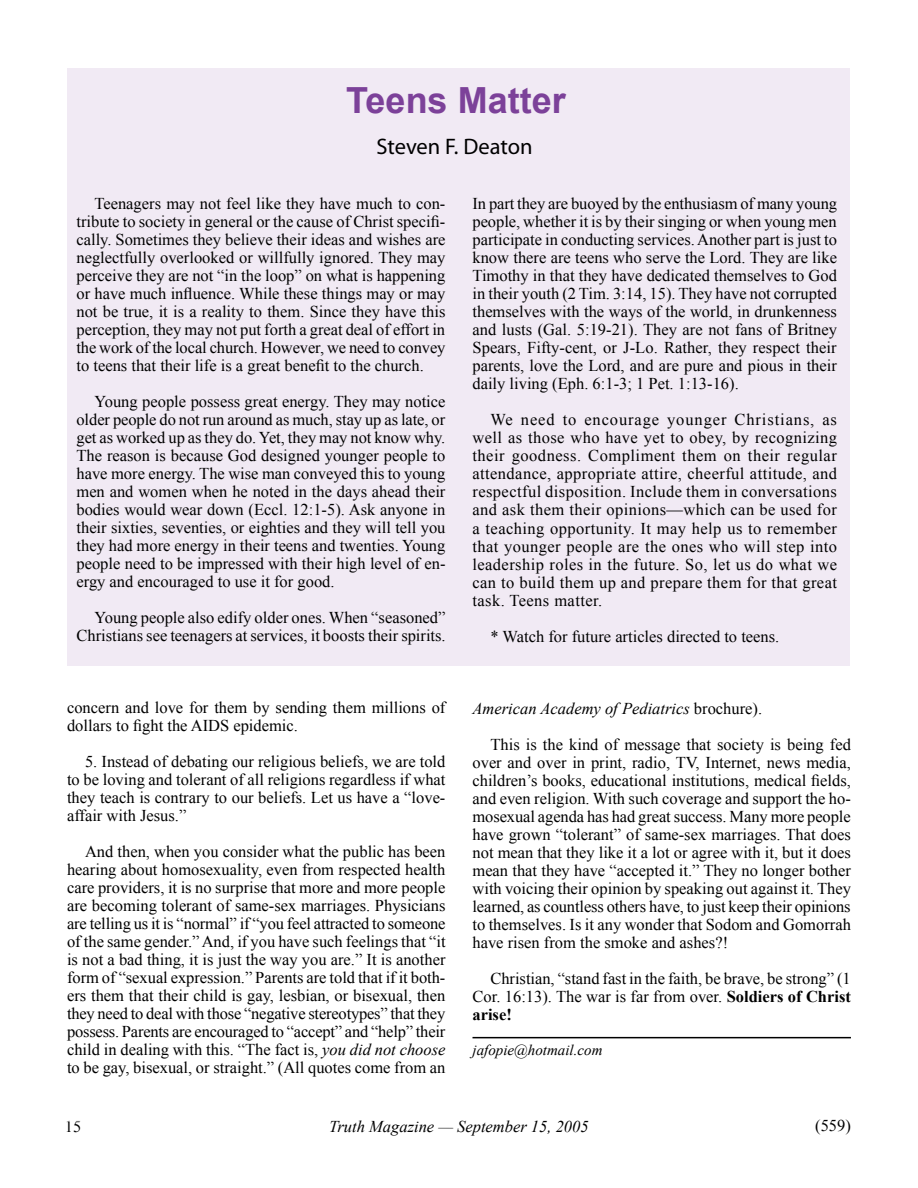
<style>
.page{position:relative;width:918px;height:1188px;background:#fff}
.page>*{position:absolute;margin:0;border:0;box-sizing:border-box;transform-origin:0 0}
.t1{font:700 36px "Arial";color:#7c4199}
.t2{font:22.5px "Myriad Pro";color:#000}
.t3{font:16.5px/18px "Times New Roman";color:#000;text-align:justify}
.t4{font:italic 16.5px "Times New Roman";color:#000}
.t5{font:italic 15px "Times New Roman";color:#000}
.s1{font-style:italic}
.s2{font-weight:700}
</style>
<div class="page">
<hr style="left:472px;top:1037px;width:379px;height:1px;background:#000">
<div style="left:68px;top:68px;width:782px;height:597px;background:#f1eaf4"></div>
<h1 class="t1" style="left:346px;top:77px;width:221px">Teens Matter</h1>
<h2 class="t2" style="left:376px;top:133px;width:158px">Steven F. Deaton</h2>
<p class="t3" style="left:76px;top:195px;width:371px;text-indent:18px">Teenagers may not feel like they have much to con&shy;tribute to society in general or the cause of Christ specifi&shy;cally. Sometimes they believe their ideas and wishes are neglectfully overlooked or willfully ignored. They may perceive they are not “in the loop” on what is happening or have much influence. While these things may or may not be true, it is a reality to them. Since they have this perception, they may not put forth a great deal of effort in the work of the local church. However, we need to convey to teens that their life is a great benefit to the church.</p>
<p class="t3" style="left:76px;top:393px;width:371px;text-indent:18px">Young people possess great energy. They may notice older people do not run around as much, stay up as late, or get as worked up as they do. Yet, they may not know why.<br>The reason is because God designed younger people to have more energy. The wise man conveyed this to young men and women when he noted in the days ahead their bodies would wear down (Eccl. 12:1-5). Ask anyone in their sixties, seventies, or eighties and they will tell you they had more energy in their teens and twenties. Young people need to be impressed with their high level of en&shy;ergy and encouraged to use it for good.</p>
<p class="t3" style="left:76px;top:609px;width:371px;text-align:right">Young people also edify older ones. When “seasoned”<br>Christians see teenagers at services, it boosts their spirits.</p>
<p class="t3" style="left:67px;top:698px;width:380px">concern and love for them by sending them millions of dollars to fight the AIDS epidemic.</p>
<p class="t3" style="left:67px;top:752px;width:380px;text-indent:18px">5. Instead of debating our religious beliefs, we are told to be loving and tolerant of all religions regardless if what they teach is contrary to our beliefs. Let us have a “love&shy;affair with Jesus.”</p>
<p class="t3" style="left:67px;top:842px;width:380px;text-indent:18px">And then, when you consider what the public has been hearing about homosexuality, even from respected health care providers, it is no surprise that more and more people are becoming tolerant of same-sex marriages. Physicians are telling us it is “normal” if “you feel attracted to someone of the same gender.” And, if you have such feelings that “it is not a bad thing, it is just the way you are.” It is another form of “sexual expression.” Parents are told that if it both&shy;ers them that their child is gay, lesbian, or bisexual, then they need to deal with those “negative stereotypes” that they possess. Parents are encouraged to “accept” and “help” their child in dealing with this. “The fact is, <span class="s1">you did not choose </span>to be gay, bisexual, or straight.” (All quotes come from an</p>
<p class="t3" style="left:472px;top:195px;width:366px">In part they are buoyed by the enthusiasm of many young people, whether it is by their singing or when young men participate in conducting services. Another part is just to know there are teens who serve the Lord. They are like Timothy in that they have dedicated themselves to God in their youth (2 Tim. 3:14, 15). They have not corrupted themselves with the ways of the world, in drunkenness and lusts (Gal. 5:19-21). They are not fans of Britney Spears, Fifty-cent, or J-Lo. Rather, they respect their parents, love the Lord, and are pure and pious in their daily living (Eph. 6:1-3; 1 Pet. 1:13-16).</p>
<p class="t3" style="left:472px;top:411px;width:366px;text-indent:18px">We need to encourage younger Christians, as well as those who have yet to obey, by recognizing their goodness. Compliment them on their regular attendance, appropriate attire, cheerful attitude, and respectful disposition. Include them in conversations and ask them their opinions—which can be used for a teaching opportunity. It may help us to remember that younger people are the ones who will step into leadership roles in the future. So, let us do what we can to build them up and prepare them for that great task. Teens matter.</p>
<p class="t3" style="left:490px;top:627px;width:290px">* Watch for future articles directed to teens.</p>
<p class="t3" style="left:491px;top:691px;width:362px;line-height:36px;text-indent:-18px"><span class="s1">American Academy of Pediatrics</span> brochure).<br>This is the kind of message that society is being fed</p>
<p class="t3" style="left:472px;top:754px;width:380px">over and over in print, radio, TV, Internet, news media, children’s books, educational institutions, medical fields, and even religion. With such coverage and support the ho&shy;mosexual agenda has had great success. Many more people have grown “tolerant” of same-sex marriages. That does not mean that they like it a lot or agree with it, but it does mean that they have “accepted it.” They no longer bother with voicing their opinion by speaking out against it. They learned, as countless others have, to just keep their opinions to themselves. Is it any wonder that Sodom and Gomorrah have risen from the smoke and ashes?!</p>
<p class="t3" style="left:472px;top:970px;width:380px;text-indent:18px">Christian, “stand fast in the faith, be brave, be strong” (1<br>Cor. 16:13). The war is far from over. <span class="s2">Soldiers of Christ arise!</span></p>
<p class="t5" style="left:472px;top:1040px;width:132px">jafopie@hotmail.com</p>
<p class="t3" style="left:65px;top:1118px;width:18px">15</p>
<p class="t4" style="left:329px;top:1115px;width:261px">Truth Magazine — September 15, 2005</p>
<p class="t3" style="left:815px;top:1117px;width:37px">(559)</p>
</div>
